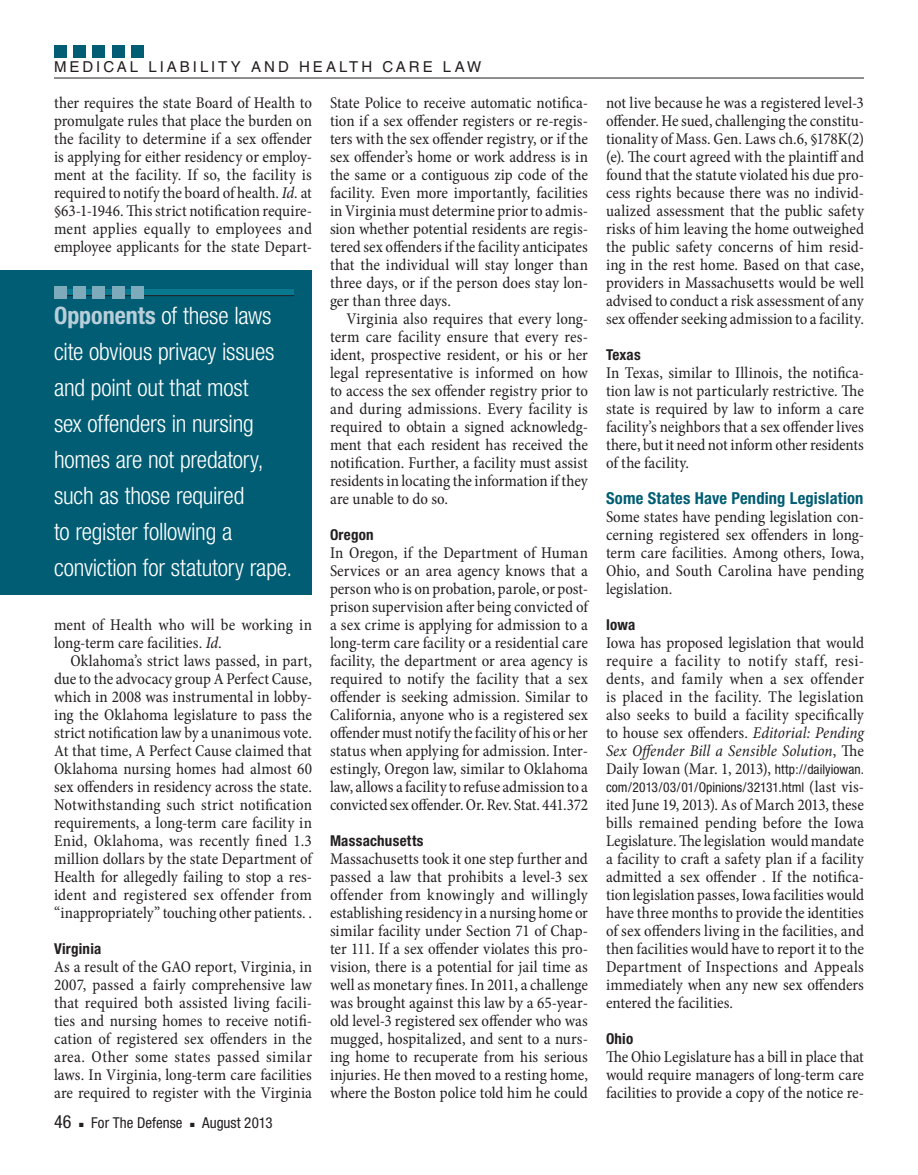
<style>
.page{position:relative;width:918px;height:1175px;background:#fff}
.page>*{position:absolute;margin:0;border:0;box-sizing:border-box;transform-origin:0 0}
.pullout_LH_block{font:300 condensed 24px/36px "Helvetica Neue";letter-spacing:-.01em;color:#fff}
.folio_left{font:condensed 18px "Helvetica Neue";color:#231f20}
.body_no_ind{font:condensed 16.5px/18px "Minion Pro";color:#231f20;text-align:justify}
.body_para_ind{font:condensed 16.5px/18px "Minion Pro";letter-spacing:-.005em;color:#231f20;text-align:justify}
.body_no_ind_tighter{font:condensed 16.5px/18px "Minion Pro";letter-spacing:-.015em;color:#231f20;text-align:justify}
.body_no_ind_tightest{font:condensed 16.5px/18px "Minion Pro";letter-spacing:-.01em;color:#231f20;text-align:justify}
.subhead_1{font:700 condensed 16.5px "Helvetica Neue";letter-spacing:.01em;color:#005d73}
.subhead_2{font:700 condensed 15px "Helvetica Neue";letter-spacing:.015em;color:#231f20}
.t1{font:15px "Helvetica";letter-spacing:.2em;color:#231f20}
.folio_left-2{font:condensed 15px "Helvetica Neue";color:#231f20}
.body_no_ind-2{font:condensed 13.5px "Helvetica Neue";letter-spacing:.005em;color:#231f20}
.s1{font-style:italic}
.s2{font-weight:700;color:#b8cfda}
.s3{font-family:"Helvetica Neue";font-size:13.5px}
.s4{font-family:"Minion Pro";font-size:16.5px}
</style>
<div class="page">
<hr style="left:54px;top:78px;width:810px;height:1px;background:#231f20">
<div style="left:54px;top:45px;width:12px;height:12px;background:#005d73"></div>
<div style="left:73px;top:45px;width:13px;height:12px;background:#005d73"></div>
<div style="left:93px;top:45px;width:12px;height:12px;background:#005d73"></div>
<div style="left:112px;top:45px;width:13px;height:12px;background:#005d73"></div>
<div style="left:132px;top:45px;width:12px;height:12px;background:#005d73"></div>
<div style="left:0;top:270px;width:312px;height:324px;background:#005d73"></div>
<div style="left:54px;top:290px;width:240px;height:6px;background:#08798f"></div>
<hr style="left:54px;top:295px;width:240px;height:1px;background:#231f20">
<div style="left:54px;top:286px;width:12px;height:13px;background:#7dabbb"></div>
<div style="left:73px;top:286px;width:13px;height:13px;background:#7dabbb"></div>
<div style="left:93px;top:286px;width:12px;height:13px;background:#7dabbb"></div>
<div style="left:112px;top:286px;width:13px;height:13px;background:#7dabbb"></div>
<div style="left:132px;top:286px;width:12px;height:13px;background:#7dabbb"></div>
<p class="t1" style="left:54px;top:58px;width:429px">MEDICAL LIABILITY AND HEALTH CARE LAW</p>
<p class="body_no_ind" style="left:54px;top:94px;width:260px">ther requires the state Board of Health to promulgate rules that place the burden on the facility to determine if a sex offender is applying for either residency or employ&shy;ment at the facility. If so, the facility is required to notify the board of health. <span class="s1">Id.</span> at §63-1-1946. This strict notification require&shy;ment applies equally to employees and employee applicants for the state Depart-</p>
<p class="body_no_ind" style="left:330px;top:94px;width:260px">State Police to receive automatic notifica&shy;tion if a sex offender registers or re-regis&shy;ters with the sex offender registry, or if the sex offender’s home or work address is in the same or a contiguous zip code of the facility. Even more importantly, facilities in Virginia must determine prior to admis&shy;sion whether potential residents are regis&shy;tered sex offenders if the facility anticipates that the individual will stay longer than three days, or if the person does stay lon&shy;ger than three days.</p>
<p class="body_para_ind" style="left:330px;top:310px;width:260px;text-indent:16px">Virginia also requires that every long&shy;term care facility ensure that every res&shy;ident, prospective resident, or his or her legal representative is informed on how to access the sex offender registry prior to and during admissions. Every facility is required to obtain a signed acknowledg&shy;ment that each resident has received the notification. Further, a facility must assist residents in locating the information if they are unable to do so.</p>
<p class="subhead_2" style="left:330px;top:526px;width:45px">Oregon</p>
<p class="body_no_ind_tighter" style="left:330px;top:544px;width:260px">In Oregon, if the Department of Human Services or an area agency knows that a person who is on probation, parole, or post&shy;prison supervision after being convicted of a sex crime is applying for admission to a long-term care facility or a residential care facility, the department or area agency is required to notify the facility that a sex offender is seeking admission. Similar to California, anyone who is a registered sex offender must notify the facility of his or her status when applying for admission. Inter&shy;estingly, Oregon law, similar to Oklahoma law, allows a facility to refuse admission to a convicted sex offender. Or. Rev. Stat. 441.372</p>
<p class="subhead_2" style="left:330px;top:832px;width:95px">Massachusetts</p>
<p class="body_no_ind" style="left:330px;top:850px;width:260px">Massachusetts took it one step further and passed a law that prohibits a level-3 sex offender from knowingly and willingly establishing residency in a nursing home or similar facility under Section 71 of Chap&shy;ter 111. If a sex offender violates this pro&shy;vision, there is a potential for jail time as well as monetary fines. In 2011, a challenge was brought against this law by a 65-year&shy;old level-3 registered sex offender who was mugged, hospitalized, and sent to a nurs&shy;ing home to recuperate from his serious injuries. He then moved to a resting home, where the Boston police told him he could</p>
<p class="pullout_LH_block" style="left:54px;top:297px;width:240px"><span class="s2">Opponents</span> of these laws cite obvious privacy issues and point out that most<br>sex offenders in nursing homes are not predatory, such as those required<br>to register following a conviction for statutory rape.</p>
<p class="body_no_ind" style="left:54px;top:616px;width:260px">ment of Health who will be working in long-term care facilities. <span class="s1">Id</span>.</p>
<p class="body_para_ind" style="left:54px;top:652px;width:260px;text-indent:16px">Oklahoma’s strict laws passed, in part, due to the advocacy group A Perfect Cause, which in 2008 was instrumental in lobby&shy;ing the Oklahoma legislature to pass the strict notification law by a unanimous vote.<br>At that time, A Perfect Cause claimed that Oklahoma nursing homes had almost 60 sex offenders in residency across the state.<br>Notwithstanding such strict notification requirements, a long-term care facility in Enid, Oklahoma, was recently fined 1.3 million dollars by the state Department of Health for allegedly failing to stop a res&shy;ident and registered sex offender from “inappropriately” touching other patients. .</p>
<p class="subhead_2" style="left:54px;top:940px;width:49px">Virginia</p>
<p class="body_no_ind" style="left:54px;top:958px;width:260px">As a result of the GAO report, Virginia, in 2007, passed a fairly comprehensive law that required both assisted living facili&shy;ties and nursing homes to receive notifi&shy;cation of registered sex offenders in the area. Other some states passed similar laws. In Virginia, long-term care facilities are required to register with the Virginia</p>
<p class="folio_left" style="left:54px;top:1111px;width:19px">46</p>
<p class="folio_left-2" style="left:79px;top:1114px;width:105px">■ For The Defense</p>
<p class="folio_left-2" style="left:190px;top:1114px;width:84px">■ August 2013</p>
<p class="body_no_ind" style="left:606px;top:94px;width:260px">not live because he was a registered level-3 offender. He sued, challenging the constitu&shy;tionality of Mass. Gen. Laws ch.6, §178K(2) (e). The court agreed with the plaintiff and found that the statute violated his due pro&shy;cess rights because there was no individ&shy;ualized assessment that the public safety risks of him leaving the home outweighed the public safety concerns of him resid&shy;ing in the rest home. Based on that case, providers in Massachusetts would be well advised to conduct a risk assessment of any sex offender seeking admission to a facility.</p>
<p class="subhead_2" style="left:606px;top:346px;width:36px">Texas</p>
<p class="body_no_ind" style="left:606px;top:364px;width:260px">In Texas, similar to Illinois, the notifica&shy;tion law is not particularly restrictive. The state is required by law to inform a care facility’s neighbors that a sex offender lives there, but it need not inform other residents of the facility.</p>
<p class="subhead_1" style="left:606px;top:488px;width:259px">Some States Have Pending Legislation</p>
<p class="body_no_ind" style="left:606px;top:508px;width:260px">Some states have pending legislation con&shy;cerning registered sex offenders in long&shy;term care facilities. Among others, Iowa, Ohio, and South Carolina have pending legislation.</p>
<p class="subhead_2" style="left:606px;top:616px;width:31px">Iowa</p>
<p class="body_no_ind" style="left:606px;top:634px;width:260px">Iowa has proposed legislation that would require a facility to notify staff, resi&shy;dents, and family when a sex offender is placed in the facility. The legislation also seeks to build a facility specifically to house sex offenders. <span class="s1">Editorial: Pending Sex Offender Bill a Sensible Solution</span>, The Daily Iowan (Mar. 1, 2013), <span class="s3">http://dailyiowan.</span></p>
<p class="body_no_ind-2" style="left:606px;top:779px;width:260px">com/2013/03/01/Opinions/32131.html <span class="s4">(last vis-</span></p>
<p class="body_no_ind" style="left:606px;top:796px;width:260px">ited June 19, 2013). As of March 2013, these bills remained pending before the Iowa Legislature. The legislation would mandate a facility to craft a safety plan if a facility admitted a sex offender . If the notifica&shy;tion legislation passes, Iowa facilities would have three months to provide the identities of sex offenders living in the facilities, and then facilities would have to report it to the Department of Inspections and Appeals immediately when any new sex offenders entered the facilities.</p>
<p class="subhead_2" style="left:606px;top:1030px;width:29px">Ohio</p>
<p class="body_no_ind_tightest" style="left:606px;top:1048px;width:260px">The Ohio Legislature has a bill in place that would require managers of long-term care facilities to provide a copy of the notice re-</p>
</div>
